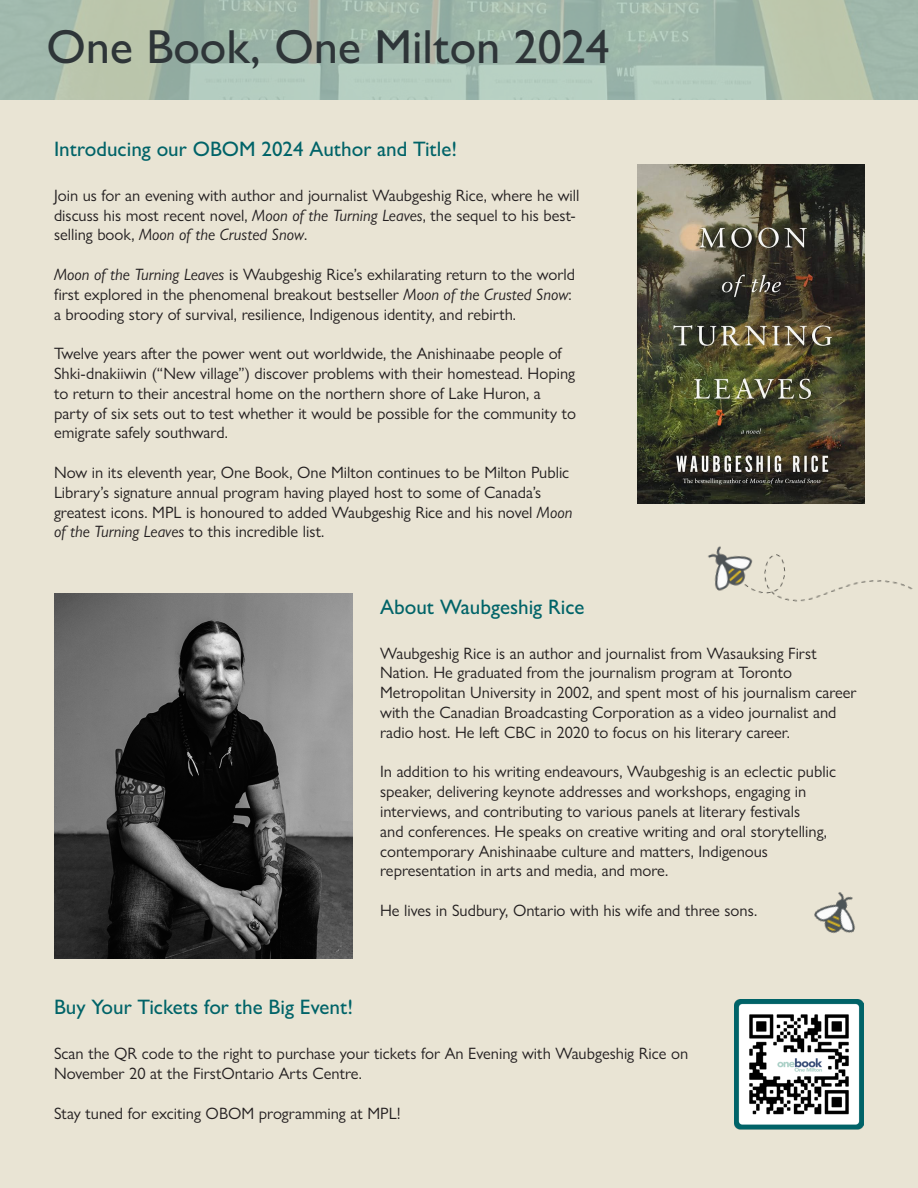
<style>
.page{position:relative;width:918px;height:1188px;background:#e9e4d4}
.page>*{position:absolute;margin:0;border:0;box-sizing:border-box;transform-origin:0 0}
.t1{font:500 48px "Gill Sans Nova";color:#2e3538}
.t2{font:500 21px "Gill Sans Nova";color:#006368}
.t3{font:16.5px/19.8px "Gill Sans Nova";color:#231f20}
.s1{font-style:italic}
</style>
<div class="page">
<svg style="left:0;top:0;width:918px;height:100px;background:#a8bdae"></svg>
<img style="left:638px;top:164px;width:226px;height:339px">
<img style="left:54px;top:593px;width:298px;height:365px">
<img style="left:735px;top:1000px;width:129px;height:130px">
<img style="left:708px;top:546px;width:205px;height:56px">
<img style="left:814px;top:892px;width:41px;height:42px">
<p class="t1" style="left:46px;top:17px;width:565px">One Book, One Milton 2024</p>
<p class="t2" style="left:54px;top:136px;width:405px">Introducing our OBOM 2024 Author and Title!</p>
<p class="t3" style="left:54px;top:185px;width:527px">Join us for an evening with author and journalist Waubgeshig Rice, where he will discuss his most recent novel, <span class="s1">Moon of the Turning Leaves</span>, the sequel to his best&shy;selling book, <span class="s1">Moon of the Crusted Snow</span>.</p>
<p class="t3" style="left:54px;top:264px;width:523px"><span class="s1">Moon of the Turning Leaves</span> is Waubgeshig Rice’s exhilarating return to the world first explored in the phenomenal breakout bestseller <span class="s1">Moon of the Crusted Snow</span>: a brooding story of survival, resilience, Indigenous identity, and rebirth.</p>
<p class="t3" style="left:54px;top:343px;width:524px">Twelve years after the power went out worldwide, the Anishinaabe people of Shki-dnakiiwin (“New village”) discover problems with their homestead. Hoping to return to their ancestral home on the northern shore of Lake Huron, a party of six sets out to test whether it would be possible for the community to emigrate safely southward.</p>
<p class="t3" style="left:54px;top:462px;width:520px">Now in its eleventh year, One Book, One Milton continues to be Milton Public Library’s signature annual program having played host to some of Canada’s greatest icons. MPL is honoured to added Waubgeshig Rice and his novel <span class="s1">Moon of the Turning Leaves</span> to this incredible list.</p>
<p class="t2" style="left:380px;top:594px;width:206px">About Waubgeshig Rice</p>
<p class="t3" style="left:380px;top:643px;width:478px">Waubgeshig Rice is an author and journalist from Wasauksing First Nation. He graduated from the journalism program at Toronto Metropolitan University in 2002, and spent most of his journalism career with the Canadian Broadcasting Corporation as a video journalist and radio host. He left CBC in 2020 to focus on his literary career.</p>
<p class="t3" style="left:380px;top:762px;width:457px">In addition to his writing endeavours, Waubgeshig is an eclectic public speaker, delivering keynote addresses and workshops, engaging in interviews, and contributing to various panels at literary festivals<br>and conferences. He speaks on creative writing and oral storytelling, contemporary Anishinaabe culture and matters, Indigenous representation in arts and media, and more.</p>
<p class="t3" style="left:380px;top:900px;width:379px">He lives in Sudbury, Ontario with his wife and three sons.</p>
<p class="t2" style="left:54px;top:994px;width:301px">Buy Your Tickets for the Big Event!</p>
<p class="t3" style="left:54px;top:1044px;width:636px">Scan the QR code to the right to purchase your tickets for An Evening with Waubgeshig Rice on<br>November 20 at the FirstOntario Arts Centre.</p>
<p class="t3" style="left:54px;top:1103px;width:348px">Stay tuned for exciting OBOM programming at MPL!</p>
</div>
